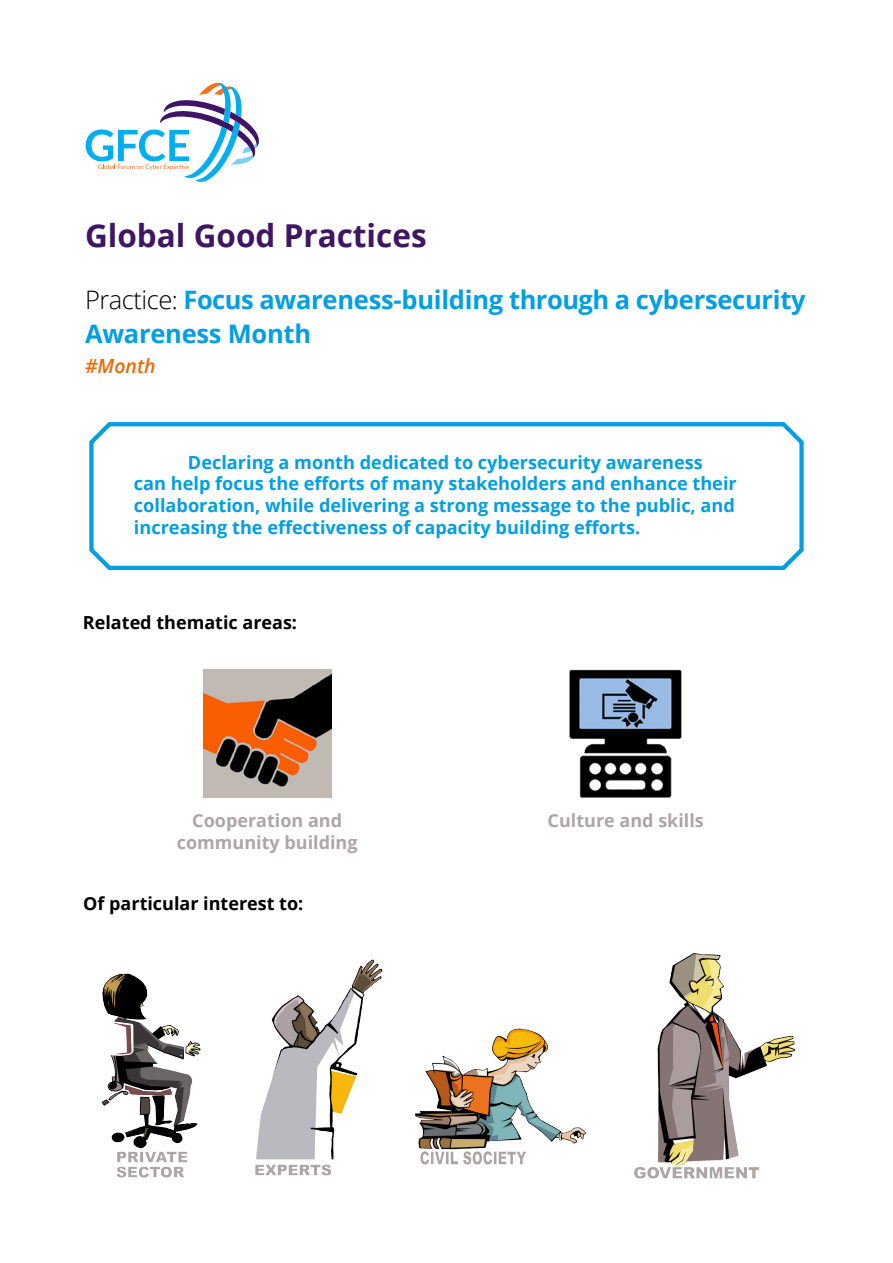
<style>
.page{position:relative;width:893px;height:1263px;background:#fff}
.page>*{position:absolute;margin:0;border:0;box-sizing:border-box;transform-origin:0 0}
.t1{font:700 31.5px "Open Sans";color:#3e1664}
.t2{font:700 25.5px/34.5px "Open Sans";letter-spacing:-.01em;color:#029ee1}
.t3{font:italic 600 19.5px "Open Sans";color:#e96a09}
.t4{font:700 18.15px/21.8px "Open Sans";color:#029ee1}
.t5{font:700 18px/21.6px "Open Sans";color:#aea5a6;text-align:center}
.t6{font:700 18px "Open Sans";color:#000}
.s1{font-weight:300;color:#000}
</style>
<div class="page">
<svg style="left:89px;top:422px;width:715px;height:148px"></svg>
<img style="left:570px;top:669px;width:111px;height:128px">
<img style="left:203px;top:669px;width:128px;height:128px">
<img style="left:634px;top:953px;width:162px;height:226px">
<img style="left:415px;top:1028px;width:171px;height:137px">
<img style="left:101px;top:973px;width:100px;height:205px">
<img style="left:255px;top:959px;width:128px;height:217px">
<svg style="left:86px;top:83px;width:173px;height:99px"></svg>
<p class="t1" style="left:85px;top:213px;width:343px">Global Good Practices</p>
<p class="t2" style="left:85px;top:282px;width:722px"><span class="s1">Practice:</span> Focus awareness-building through a cybersecurity<br>Awareness Month</p>
<p class="t3" style="left:85px;top:352px;width:72px">#Month</p>
<p class="t4" style="left:134px;top:451px;width:604px;text-indent:54px">Declaring a month dedicated to cybersecurity awareness can help focus the efforts of many stakeholders and enhance their collaboration, while delivering a strong message to the public, and increasing the effectiveness of capacity building efforts.</p>
<p class="t6" style="left:83px;top:609px;width:216px">Related thematic areas:</p>
<p class="t5" style="left:177px;top:810px;width:182px">Cooperation and community building</p>
<p class="t5" style="left:548px;top:810px;width:158px">Culture and skills</p>
<p class="t6" style="left:83px;top:890px;width:222px">Of particular interest to:</p>
</div>
